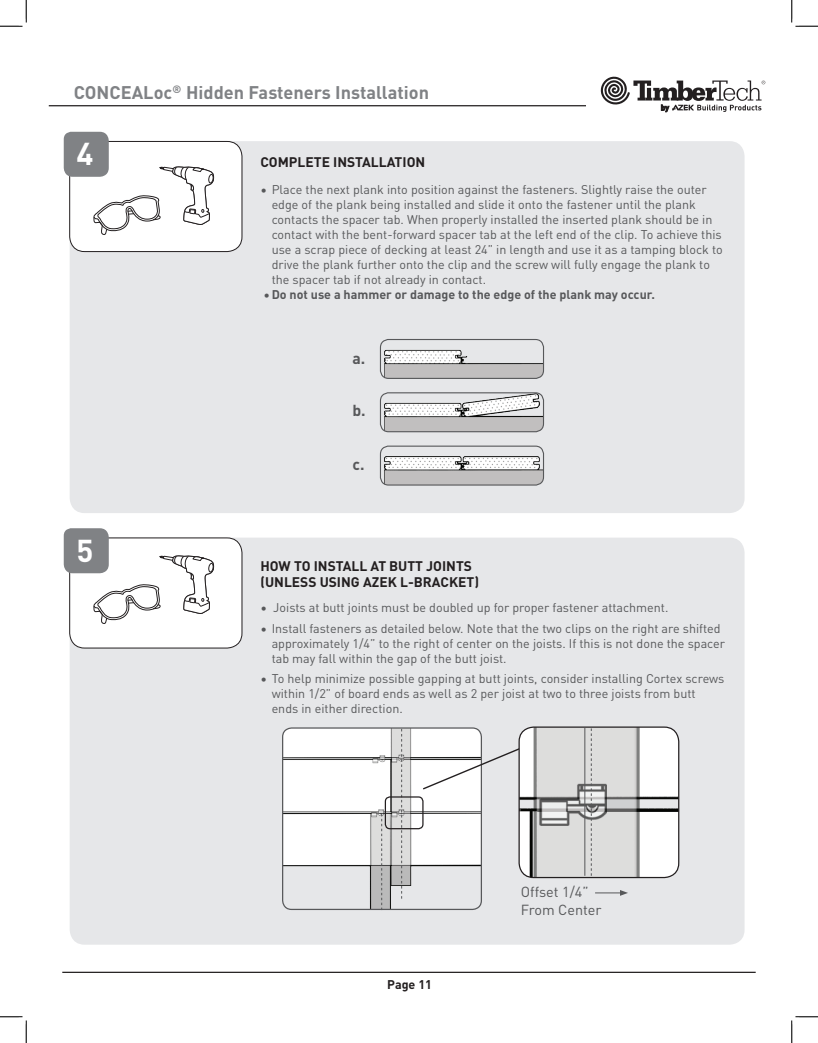
<style>
.page{position:relative;width:818px;height:1043px;background:#fff}
.page>*{position:absolute;margin:0;border:0;box-sizing:border-box;transform-origin:0 0}
.t1{font:700 31.25px "DINOT";color:#fff}
.t2{font:700 18.12px "DINOT";color:#808285}
.t3{font:700 15.75px "DINOT";color:#57585a}
.t4{font:14.5px/17.4px "DINOT";color:#57585a}
.t5{font:700 13.75px/16.5px "DINOT";color:#231f20}
.t6{font:12.5px/15px "DINOT";color:#57585a}
.t7{font:700 12.5px "DINOT";color:#57585a}
.t8{font:700 12.5px "DINOT";color:#231f20}
.s1{font-weight:400}
</style>
<div class="page">
<hr style="left:49px;top:105px;width:537px;height:1px;background:#231f20">
<hr style="left:62px;top:971px;width:693px;height:1px;background:#231f20">
<svg style="left:600px;top:76px;width:165px;height:36px"></svg>
<div style="left:70px;top:141px;width:674px;height:372px;background:#e6e7e9;border-radius:15px"></div>
<div style="left:70px;top:537px;width:674px;height:407px;background:#e6e7e9;border-radius:15px"></div>
<div style="left:70px;top:141px;width:172px;height:110px;background:#fff;border-radius:15px"></div>
<div style="left:69px;top:141px;width:173px;height:111px;border:1px solid #231f20;border-radius:15px"></div>
<div style="left:70px;top:538px;width:172px;height:110px;background:#fff;border-radius:15px"></div>
<div style="left:69px;top:537px;width:173px;height:111px;border:1px solid #231f20;border-radius:15px"></div>
<img style="left:282px;top:729px;width:199px;height:180px">
<div style="left:282px;top:727px;width:200px;height:183px;border:1px solid #57585a;border-radius:9px"></div>
<svg style="left:381px;top:814px;width:1px;height:96px"></svg>
<svg style="left:401px;top:729px;width:1px;height:169px"></svg>
<svg style="left:421px;top:745px;width:97px;height:45px"></svg>
<div style="left:385px;top:796px;width:38px;height:33px;border:1px solid #231f20;border-radius:5px"></div>
<svg style="left:595px;top:890px;width:33px;height:5px"></svg>
<img style="left:380px;top:339px;width:162px;height:38px">
<div style="left:380px;top:339px;width:164px;height:40px;border:1px solid #57585a;border-radius:8px"></div>
<img style="left:380px;top:394px;width:163px;height:38px">
<div style="left:380px;top:392px;width:164px;height:40px;border:1px solid #57585a;border-radius:8px"></div>
<img style="left:380px;top:447px;width:163px;height:38px">
<div style="left:380px;top:445px;width:164px;height:40px;border:1px solid #57585a;border-radius:8px"></div>
<img style="left:520px;top:727px;width:158px;height:150px">
<div style="left:518px;top:726px;width:161px;height:152px;border:1px solid #231f20;border-radius:15px"></div>
<hr style="left:584px;top:728px;width:1px;height:147px;background:#57585a">
<svg style="left:590px;top:728px;width:1px;height:147px"></svg>
<svg style="left:64px;top:132px;width:150px;height:103px"></svg>
<svg style="left:64px;top:528px;width:150px;height:96px"></svg>
<svg style="left:0;top:0;width:27px;height:27px"></svg>
<svg style="left:0;top:1016px;width:27px;height:26px"></svg>
<svg style="left:791px;top:0;width:27px;height:27px"></svg>
<svg style="left:791px;top:1016px;width:27px;height:26px"></svg>
<h2 class="t2" style="left:74px;top:78px;width:357px">CONCEALoc<sup>®</sup> Hidden Fasteners Installation</h2>
<h1 class="t1" style="left:76px;top:129px;width:18px">4</h1>
<h1 class="t1" style="left:76px;top:526px;width:18px">5</h1>
<p class="t5" style="left:260px;top:153px;width:166px">COMPLETE INSTALLATION</p>
<p class="t6" style="left:272px;top:181px;width:452px;text-indent:-11px">• Place the next plank into position against the fasteners. Slightly raise the outer edge of the plank being installed and slide it onto the fastener until the plank contacts the spacer tab. When properly installed the inserted plank should be in contact with the bent-forward spacer tab at the left end of the clip. To achieve this use a scrap piece of decking at least 24” in length and use it as a tamping block to drive the plank further onto the clip and the screw will fully engage the plank to the spacer tab if not already in contact.</p>
<p class="t7" style="left:263px;top:285px;width:393px"><span class="s1">•</span>Do not use a hammer or damage to the edge of the plank may occur.</p>
<p class="t3" style="left:352px;top:345px;width:14px">a.</p>
<p class="t3" style="left:352px;top:398px;width:15px">b.</p>
<p class="t3" style="left:352px;top:452px;width:14px">c.</p>
<p class="t5" style="left:260px;top:556px;width:220px">HOW TO INSTALL AT BUTT JOINTS (UNLESS USING AZEK L-BRACKET)</p>
<p class="t6" style="left:260px;top:599px;width:409px">• Joists at butt joints must be doubled up for proper fastener attachment.</p>
<p class="t6" style="left:272px;top:620px;width:455px;text-indent:-11px">• Install fasteners as detailed below. Note that the two clips on the right are shifted approximately 1/4” to the right of center on the joists. If this is not done the spacer tab may fall within the gap of the butt joist.</p>
<p class="t6" style="left:272px;top:670px;width:454px;text-indent:-11px">• To help minimize possible gapping at butt joints, consider installing Cortex screws within 1/2” of board ends as well as 2 per joist at two to three joists from butt ends in either direction.</p>
<p class="t8" style="left:387px;top:974px;width:46px">Page 11</p>
<p class="t4" style="left:520px;top:882px;width:82px">Offset 1/4”<br>From Center</p>
</div>
